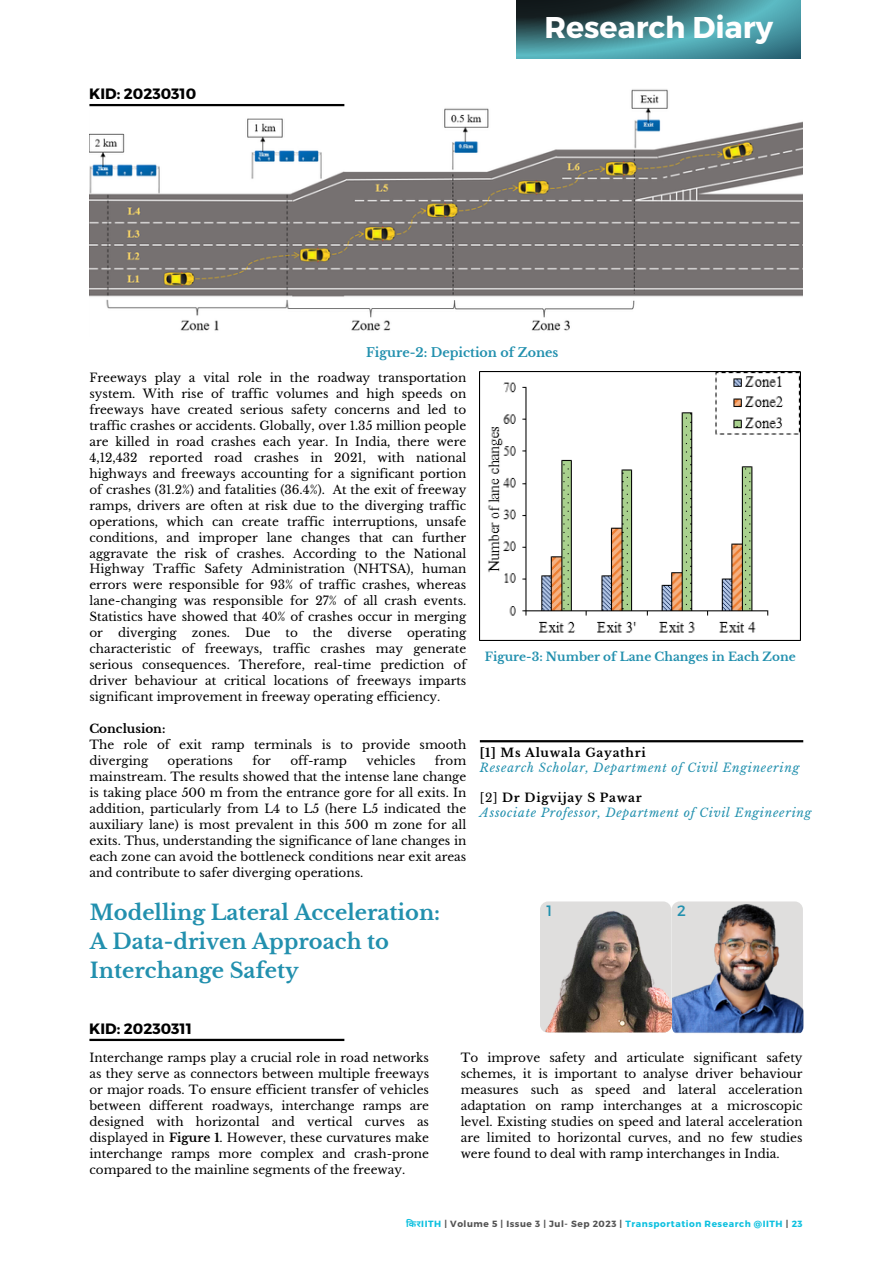
<style>
.page{position:relative;width:893px;height:1264px;background:#fff}
.page>*{position:absolute;margin:0;border:0;box-sizing:border-box;transform-origin:0 0}
.t1{font:700 30px "Montserrat";color:#fff}
.t2{font:700 21px "Libre Baskerville";color:#2290ae}
.t3{font:700 15px "Montserrat";color:#000}
.t4{font:15px "Montserrat";color:#2290ae}
.t5{font:700 12.6px "Libre Baskerville";color:#2290ae}
.t6{font:12px/16px "Libre Baskerville";color:#000;text-align:justify}
.t7{font:italic 12px "Libre Baskerville";letter-spacing:.06em;color:#2290ae}
.t8{font:700 12px "Libre Baskerville";letter-spacing:.06em;color:#000}
.t9{font:700 12px "Libre Baskerville";color:#2290ae}
.t10{font:700 12px "Libre Baskerville";color:#000}
.t11{font:700 9px "Montserrat";letter-spacing:.06em;color:#0cc0df}
.s1{font-weight:400}
.s2{font-weight:700}
.s3{font-family:"Noto Sans Devanagari"}
.s4{color:#545454}
</style>
<div class="page">
<img style="left:89px;top:89px;width:713px;height:242px">
<hr style="left:89px;top:104px;width:255px;height:2px;background:#000">
<svg style="left:517px;top:0;width:283px;height:59px;background:#3e7d85"></svg>
<img style="left:480px;top:372px;width:320px;height:268px">
<hr style="left:480px;top:740px;width:323px;height:2px;background:#000">
<hr style="left:89px;top:1038px;width:255px;height:3px;background:#000">
<img style="left:672px;top:903px;width:131px;height:132px;border-radius:8px">
<img style="left:540px;top:901px;width:132px;height:131px;border-radius:8px">
<p class="t3" style="left:89px;top:84px;width:108px">KID: 20230310</p>
<p class="t1" style="left:544px;top:8px;width:230px">Research Diary</p>
<p class="t5" style="left:366px;top:344px;width:194px">Figure-2: Depiction of Zones</p>
<p class="t6" style="left:89px;top:369px;width:378px">Freeways play a vital role in the roadway transportation system. With rise of traffic volumes and high speeds on freeways have created serious safety concerns and led to traffic crashes or accidents. Globally, over 1.35 million people are killed in road crashes each year. In India, there were 4,12,432 reported road crashes in 2021, with national highways and freeways accounting for a significant portion of crashes (31.2%) and fatalities (36.4%). At the exit of freeway ramps, drivers are often at risk due to the diverging traffic operations, which can create traffic interruptions, unsafe conditions, and improper lane changes that can further aggravate the risk of crashes. According to the National Highway Traffic Safety Administration (NHTSA), human errors were responsible for 93% of traffic crashes, whereas lane-changing was responsible for 27% of all crash events.<br>Statistics have showed that 40% of crashes occur in merging or diverging zones. Due to the diverse operating characteristic of freeways, traffic crashes may generate serious consequences. Therefore, real-time prediction of driver behaviour at critical locations of freeways imparts significant improvement in freeway operating efficiency.</p>
<p class="t10" style="left:89px;top:721px;width:77px">Conclusion:</p>
<p class="t6" style="left:89px;top:736px;width:378px">The role of exit ramp terminals is to provide smooth diverging</p>
<p class="t6" style="left:89px;top:752px;width:378px;text-indent:345px">from mainstream. The results showed that the intense lane change is taking place 500 m from the entrance gore for all exits. In addition, particularly from L4 to L5 (here L5 indicated the auxiliary lane) is most prevalent in this 500 m zone for all exits. Thus, understanding the significance of lane changes in each zone can avoid the bottleneck conditions near exit areas and contribute to safer diverging operations.</p>
<p class="t6" style="left:168px;top:752px;width:67px">operations</p>
<p class="t6" style="left:252px;top:752px;width:20px">for</p>
<p class="t6" style="left:290px;top:752px;width:58px">off-ramp</p>
<p class="t6" style="left:366px;top:752px;width:51px">vehicles</p>
<p class="t2" style="left:90px;top:899px;width:352px">Modelling Lateral Acceleration:</p>
<p class="t2" style="left:90px;top:928px;width:300px">A Data-driven Approach to</p>
<p class="t2" style="left:90px;top:957px;width:210px">Interchange Safety</p>
<p class="t9" style="left:485px;top:649px;width:312px">Figure-3: Number of Lane Changes in Each Zone</p>
<p class="t8" style="left:480px;top:745px;width:167px">[1] Ms Aluwala Gayathri</p>
<p class="t7" style="left:480px;top:760px;width:321px">Research Scholar, Department of Civil Engineering</p>
<p class="t8" style="left:480px;top:790px;width:163px"><span class="s1">[2]</span> Dr Digvijay S Pawar</p>
<p class="t7" style="left:480px;top:805px;width:333px">Associate Professor, Department of Civil Engineering</p>
<p class="t4" style="left:546px;top:900px;width:7px">1</p>
<p class="t4" style="left:677px;top:900px;width:10px">2</p>
<p class="t3" style="left:89px;top:1018px;width:104px">KID: 20230311</p>
<p class="t6" style="left:89px;top:1049px;width:341px">Interchange ramps play a crucial role in road networks as they serve as connectors between multiple freeways or major roads. To ensure efficient transfer of vehicles between different roadways, interchange ramps are designed with horizontal and vertical curves as displayed in <span class="s2">Figure 1</span>. However, these curvatures make interchange ramps more complex and crash-prone compared to the mainline segments of the freeway.</p>
<p class="t6" style="left:460px;top:1049px;width:343px">To improve safety and articulate significant safety schemes, it is important to analyse driver behaviour measures such as speed and lateral acceleration adaptation on ramp interchanges at a microscopic level. Existing studies on speed and lateral acceleration are limited to horizontal curves, and no few studies were found to deal with ramp interchanges in India.</p>
<p class="t11" style="left:406px;top:1217px;width:398px"><span class="s3">कि र</span>IITH <span class="s4">| Volume 5 | Issue 3 | Jul- Sep 2023 |</span> Transportation Research @IITH <span class="s4">|</span> 23</p>
</div>
